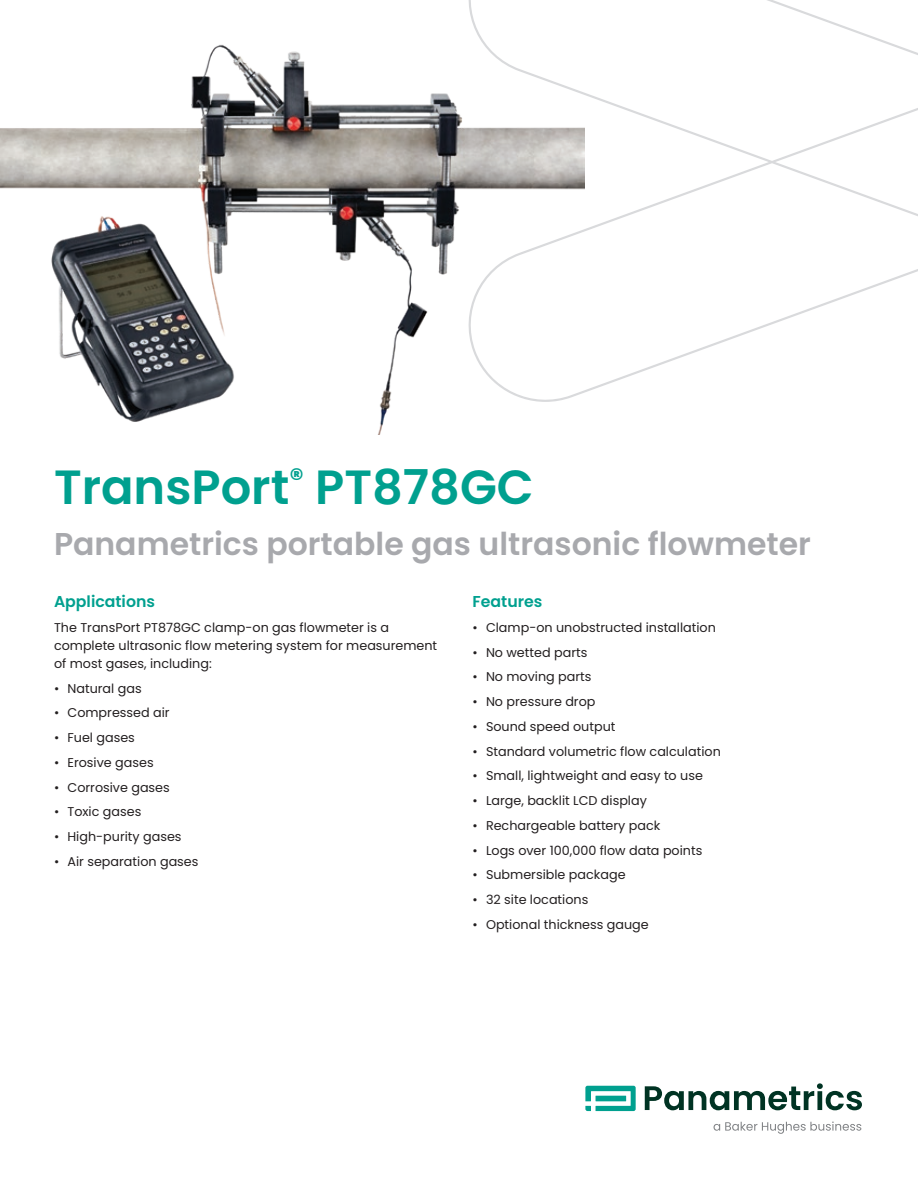
<style>
.page{position:relative;width:918px;height:1188px;background:#fff}
.page>*{position:absolute;margin:0;border:0;box-sizing:border-box;transform-origin:0 0}
._32pt-headline{font:600 48px "Poppins";color:#00a08f}
._21pt-subhead{font:600 31.5px "Poppins";color:#a8a9ad}
._10_5pt-body_subhead{font:600 15.75px "Poppins";color:#00a08f}
._8_5pt-body_text{font:12.75px/18px "Poppins";color:#231f20}
</style>
<div class="page">
<svg style="left:468px;top:0;width:450px;height:393px"></svg>
<img style="left:0;top:36px;width:584px;height:398px">
<svg style="left:585px;top:1086px;width:51px;height:25px"></svg>
<svg style="left:645px;top:1083px;width:217px;height:27px"></svg>
<svg style="left:714px;top:1121px;width:147px;height:13px"></svg>
<p class="_32pt-headline" style="left:54px;top:459px;width:481px">TransPort<sup>®</sup> PT878GC</p>
<p class="_21pt-subhead" style="left:54px;top:526px;width:758px">Panametrics portable gas ultrasonic flowmeter</p>
<p class="_10_5pt-body_subhead" style="left:54px;top:592px;width:103px">Applications</p>
<p class="_8_5pt-body_text" style="left:54px;top:618px;width:385px">The TransPort PT878GC clamp-on gas flowmeter is a complete ultrasonic flow metering system for measurement of most gases, including:</p>
<p class="_8_5pt-body_text" style="left:54px;top:679px;width:89px">• Natural gas</p>
<p class="_8_5pt-body_text" style="left:54px;top:704px;width:117px">• Compressed air</p>
<p class="_8_5pt-body_text" style="left:54px;top:729px;width:82px">• Fuel gases</p>
<p class="_8_5pt-body_text" style="left:54px;top:753px;width:101px">• Erosive gases</p>
<p class="_8_5pt-body_text" style="left:54px;top:778px;width:117px">• Corrosive gases</p>
<p class="_8_5pt-body_text" style="left:54px;top:803px;width:89px">• Toxic gases</p>
<p class="_8_5pt-body_text" style="left:54px;top:828px;width:129px">• High-purity gases</p>
<p class="_8_5pt-body_text" style="left:54px;top:852px;width:146px">• Air separation gases</p>
<p class="_10_5pt-body_subhead" style="left:472px;top:592px;width:71px">Features</p>
<p class="_8_5pt-body_text" style="left:472px;top:618px;width:245px">• Clamp-on unobstructed installation</p>
<p class="_8_5pt-body_text" style="left:472px;top:643px;width:116px">• No wetted parts</p>
<p class="_8_5pt-body_text" style="left:472px;top:668px;width:121px">• No moving parts</p>
<p class="_8_5pt-body_text" style="left:472px;top:693px;width:124px">• No pressure drop</p>
<p class="_8_5pt-body_text" style="left:472px;top:717px;width:144px">• Sound speed output</p>
<p class="_8_5pt-body_text" style="left:472px;top:742px;width:250px">• Standard volumetric flow calculation</p>
<p class="_8_5pt-body_text" style="left:472px;top:767px;width:232px">• Small, lightweight and easy to use</p>
<p class="_8_5pt-body_text" style="left:472px;top:792px;width:176px">• Large, backlit LCD display</p>
<p class="_8_5pt-body_text" style="left:472px;top:816px;width:189px">• Rechargeable battery pack</p>
<p class="_8_5pt-body_text" style="left:472px;top:841px;width:231px">• Logs over 100,000 flow data points</p>
<p class="_8_5pt-body_text" style="left:472px;top:866px;width:155px">• Submersible package</p>
<p class="_8_5pt-body_text" style="left:472px;top:891px;width:117px">• 32 site locations</p>
<p class="_8_5pt-body_text" style="left:472px;top:915px;width:178px">• Optional thickness gauge</p>
</div>
